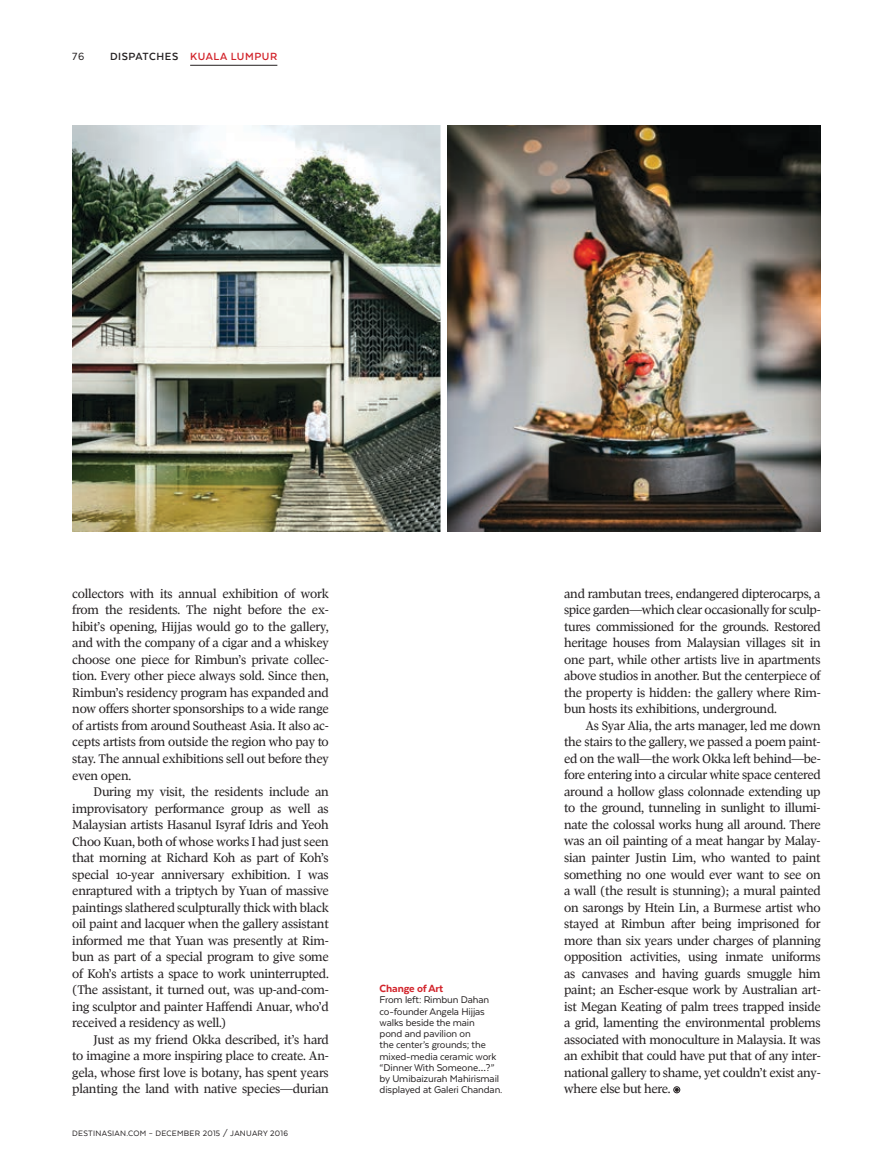
<style>
.page{position:relative;width:893px;height:1170px;background:#fff}
.page>*{position:absolute;margin:0;border:0;box-sizing:border-box;transform-origin:0 0}
.t1{font:12.75px/16.5px "Pratt Nova Text";letter-spacing:-.02em;color:#231f20;text-align:justify}
.t2{font:700 12px "Texta";letter-spacing:.05em;color:#d2232a}
.t3{font:800 12px "Texta";color:#d2232a}
.t4{font:12px "Texta";color:#231f20}
.t5{font:11.25px/11.2px "Texta";letter-spacing:-.01em;color:#231f20}
.t6{font:9px "Texta";letter-spacing:.03em;color:#231f20}
.s1{color:#231f20}
</style>
<div class="page">
<hr style="left:190px;top:65px;width:87px;height:1px;background:#231f20">
<div style="left:673px;top:1086px;width:7px;height:7px;border:1px solid #231f20;border-radius:50%"></div>
<svg style="left:675px;top:1087px;width:4px;height:4px"></svg>
<img style="left:72px;top:126px;width:749px;height:406px">
<svg style="left:440px;top:125px;width:12px;height:407px"></svg>
<p class="t4" style="left:72px;top:50px;width:14px">76</p>
<p class="t2" style="left:110px;top:50px;width:169px"><span class="s1">DISPATCHES</span> KUALA LUMPUR</p>
<p class="t1" style="left:72px;top:585px;width:258px">collectors with its annual exhibition of work from the residents. The night before the ex&shy;hibit’s opening, Hijjas would go to the gallery, and with the company of a cigar and a whiskey choose one piece for Rimbun’s private collec&shy;tion. Every other piece always sold. Since then, Rimbun’s residency program has expanded and now offers shorter sponsorships to a wide range of artists from around Southeast Asia. It also ac&shy;cepts artists from outside the region who pay to stay. The annual exhibitions sell out before they even open.</p>
<p class="t1" style="left:72px;top:783px;width:258px;text-indent:21px">During my visit, the residents include an improvisatory performance group as well as Malaysian artists Hasanul Isyraf Idris and Yeoh Choo Kuan, both of whose works I had just seen that morning at Richard Koh as part of Koh’s special 10-year anniversary exhibition. I was enraptured with a triptych by Yuan of massive paintings slathered sculpturally thick with black oil paint and lacquer when the gallery assistant informed me that Yuan was presently at Rim&shy;bun as part of a special program to give some of Koh’s artists a space to work uninterrupted. (The assistant, it turned out, was up-and-com&shy;ing sculptor and painter Haffendi Anuar, who’d received a residency as well.)</p>
<p class="t1" style="left:72px;top:1031px;width:258px;text-indent:21px">Just as my friend Okka described, it’s hard to imagine a more inspiring place to create. An&shy;gela, whose first love is botany, has spent years planting the land with native species—durian</p>
<p class="t6" style="left:72px;top:1128px;width:96px">DestinAsian.com – DECEM</p>
<p class="t6" style="left:184px;top:1128px;width:106px">BER 2015 / JAN UARY 2016</p>
<p class="t3" style="left:380px;top:982px;width:65px">Change of Art</p>
<p class="t5" style="left:380px;top:994px;width:124px">From left: Rimbun Dahan co-founder Angela Hijjas walks beside the main<br>pond and pavilion on<br>the center’s grounds; the mixed-media ceramic work “Dinner With Someone…?” by Umibaizurah Mahirismail displayed at Galeri Chandan.</p>
<p class="t1" style="left:564px;top:585px;width:258px">and rambutan trees, endangered dipterocarps, a spice garden—which clear occasionally for sculp&shy;tures commissioned for the grounds. Restored heritage houses from Malaysian villages sit in one part, while other artists live in apartments above studios in another. But the centerpiece of the property is hidden: the gallery where Rim&shy;bun hosts its exhibitions, underground.</p>
<p class="t1" style="left:564px;top:717px;width:258px;text-indent:21px">As Syar Alia, the arts manager, led me down the stairs to the gallery, we passed a poem paint&shy;ed on the wall—the work Okka left behind—be&shy;fore entering into a circular white space centered around a hollow glass colonnade extending up to the ground, tunneling in sunlight to illumi&shy;nate the colossal works hung all around. There was an oil painting of a meat hangar by Malay&shy;sian painter Justin Lim, who wanted to paint something no one would ever want to see on a wall (the result is stunning); a mural painted on sarongs by Htein Lin, a Burmese artist who stayed at Rimbun after being imprisoned for more than six years under charges of planning opposition activities, using inmate uniforms as canvases and having guards smuggle him paint; an Escher-esque work by Australian art&shy;ist Megan Keating of palm trees trapped inside a grid, lamenting the environmental problems associated with monoculture in Malaysia. It was an exhibit that could have put that of any inter&shy;national gallery to shame, yet couldn’t exist any&shy;where else but here.</p>
</div>
